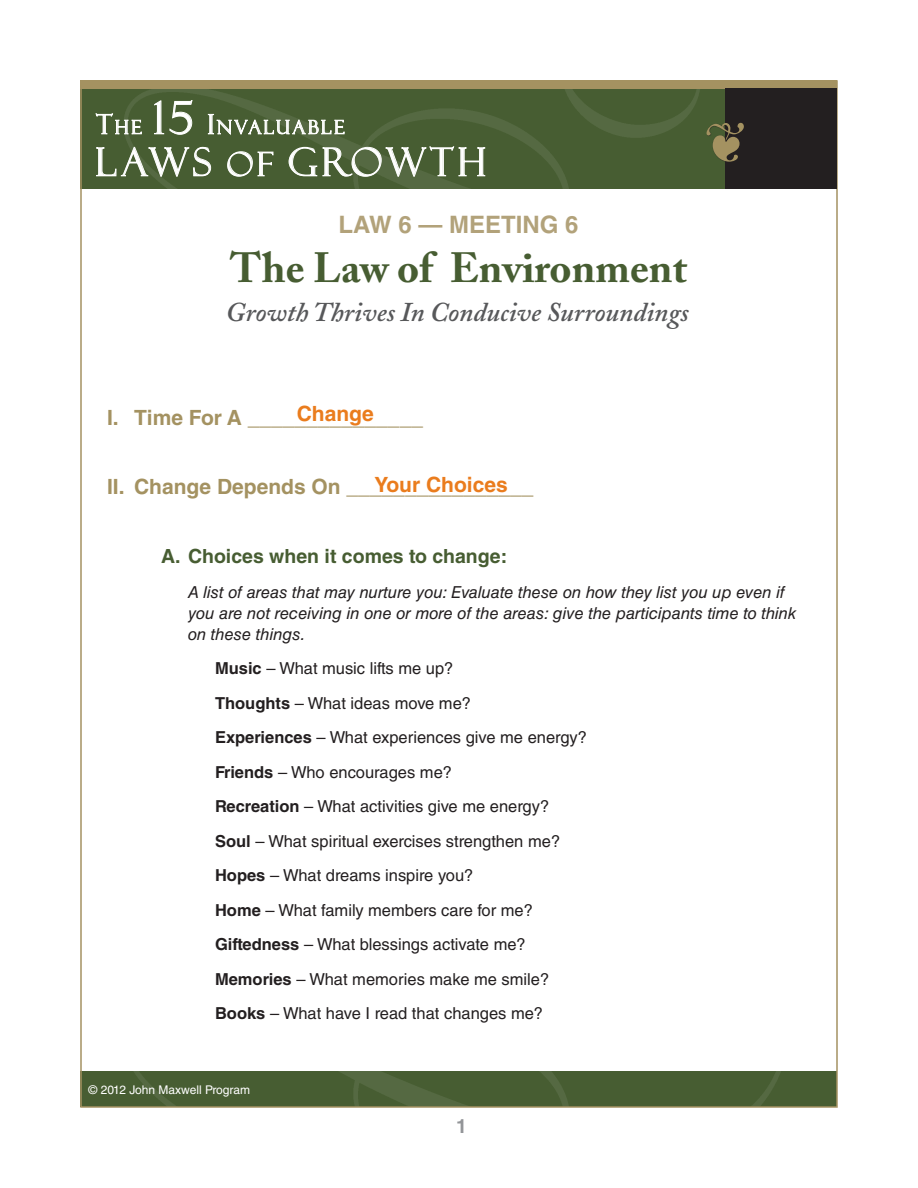
<style>
.page{position:relative;width:918px;height:1188px;background:#fff}
.page>*{position:absolute;margin:0;border:0;box-sizing:border-box;transform-origin:0 0}
.t1{font:700 42px "Adobe Caslon";color:#475d32}
.t2{font:39px "Felix Titling MT Std";letter-spacing:.1em;color:#fff}
.Quote_Centered{font:italic 600 27px "Adobe Caslon";color:#57585a}
.Chapter{font:700 24px "Helvetica LT Std";color:#b2a27a}
.Roman_Numeral_GOLD{font:700 21px "Helvetica LT Std";color:#a49261}
.Double_Indent_BOLD_G{font:700 21px "Helvetica LT Std";color:#ea7c1d}
.Indent_BOLD_green{font:700 19.5px "Helvetica LT Std";color:#475d32}
.t3{font:700 19.5px "Helvetica LT Std";color:#939598}
.t4{font:18.9px "Felix Titling MT Std";letter-spacing:.13em;color:#fff}
.Doubel_Indent{font:16.5px "Helvetica LT Std";color:#231f20}
.Single_Indent{font:italic 16.5px/21px "Helvetica LT Std";color:#231f20}
.t5{font:12px "Helvetica LT Std";color:#fff}
.s1{font-size:45px}
.s2{font-size:27px}
.s3{font-size:33px}
.s4{font-weight:700}
</style>
<div class="page">
<div style="left:80px;top:1071px;width:757px;height:36px;background:#475d32"></div>
<img style="left:134px;top:1071px;width:647px;height:34px">
<div style="left:80px;top:80px;width:757px;height:109px;background:#475d32"></div>
<img style="left:125px;top:89px;width:575px;height:100px">
<div style="left:80px;top:80px;width:757px;height:9px;background:#a49261"></div>
<div style="left:725px;top:89px;width:112px;height:100px;background:#231f20"></div>
<div style="left:707px;top:123px;width:38px;height:40px;background:#231f20;opacity:.75"></div>
<svg style="left:95px;top:113px;width:47px;height:22px"></svg>
<svg style="left:154px;top:100px;width:39px;height:35px"></svg>
<svg style="left:208px;top:114px;width:137px;height:23px"></svg>
<svg style="left:96px;top:146px;width:115px;height:31px"></svg>
<svg style="left:227px;top:151px;width:47px;height:26px"></svg>
<svg style="left:288px;top:146px;width:198px;height:31px"></svg>
<svg style="left:707px;top:123px;width:37px;height:39px"></svg>
<p class="t4" style="left:153px;top:116px;width:193px"><span class="s1">15</span> <span class="s2">I</span>NVALUABLE</p>
<h2 class="t2" style="left:96px;top:140px;width:392px">LAWS <span class="s3">OF</span> GROWTH</h2>
<p class="Chapter" style="left:339px;top:210px;width:241px">LAW 6 — MEETING 6</p>
<p class="t1" style="left:230px;top:242px;width:458px">The Law of Environment</p>
<p class="Quote_Centered" style="left:226px;top:297px;width:465px">Growth Thrives In Conducive Surroundings</p>
<p class="t4" style="left:96px;top:116px;width:47px"><span class="s2">T</span>HE</p>
<p class="Double_Indent_BOLD_G" style="left:297px;top:400px;width:79px">Change</p>
<p class="Roman_Numeral_GOLD" style="left:107px;top:405px;width:317px">I. Time For A _______________</p>
<p class="Double_Indent_BOLD_G" style="left:375px;top:472px;width:135px">Your Choices</p>
<p class="Roman_Numeral_GOLD" style="left:107px;top:474px;width:428px">II. Change Depends On ________________</p>
<p class="Indent_BOLD_green" style="left:161px;top:545px;width:348px">A. Choices when it comes to change:</p>
<p class="Single_Indent" style="left:188px;top:582px;width:610px">A list of areas that may nurture you: Evaluate these on how they list you up even if you are not receiving in one or more of the areas: give the participants time to think on these things.</p>
<p class="Doubel_Indent" style="left:215px;top:659px;width:240px"><span class="s4">Music</span> – What music lifts me up?</p>
<p class="Doubel_Indent" style="left:215px;top:694px;width:257px"><span class="s4">Thoughts</span> – What ideas move me?</p>
<p class="Doubel_Indent" style="left:215px;top:728px;width:373px"><span class="s4">Experiences</span> – What experiences give me energy?</p>
<p class="Doubel_Indent" style="left:215px;top:763px;width:239px"><span class="s4">Friends</span> – Who encourages me?</p>
<p class="Doubel_Indent" style="left:215px;top:797px;width:336px"><span class="s4">Recreation</span> – What activities give me energy?</p>
<p class="Doubel_Indent" style="left:215px;top:832px;width:347px"><span class="s4">Soul</span> – What spiritual exercises strengthen me?</p>
<p class="Doubel_Indent" style="left:215px;top:866px;width:260px"><span class="s4">Hopes</span> – What dreams inspire you?</p>
<p class="Doubel_Indent" style="left:215px;top:901px;width:319px"><span class="s4">Home</span> – What family members care for me?</p>
<p class="Doubel_Indent" style="left:215px;top:935px;width:312px"><span class="s4">Giftedness</span> – What blessings activate me?</p>
<p class="Doubel_Indent" style="left:215px;top:970px;width:336px"><span class="s4">Memories</span> – What memories make me smile?</p>
<p class="Doubel_Indent" style="left:215px;top:1004px;width:330px"><span class="s4">Books</span> – What have I read that changes me?</p>
<p class="t5" style="left:89px;top:1083px;width:163px">© 2012 John Maxwell Program</p>
<p class="t3" style="left:456px;top:1114px;width:12px">1</p>
</div>
